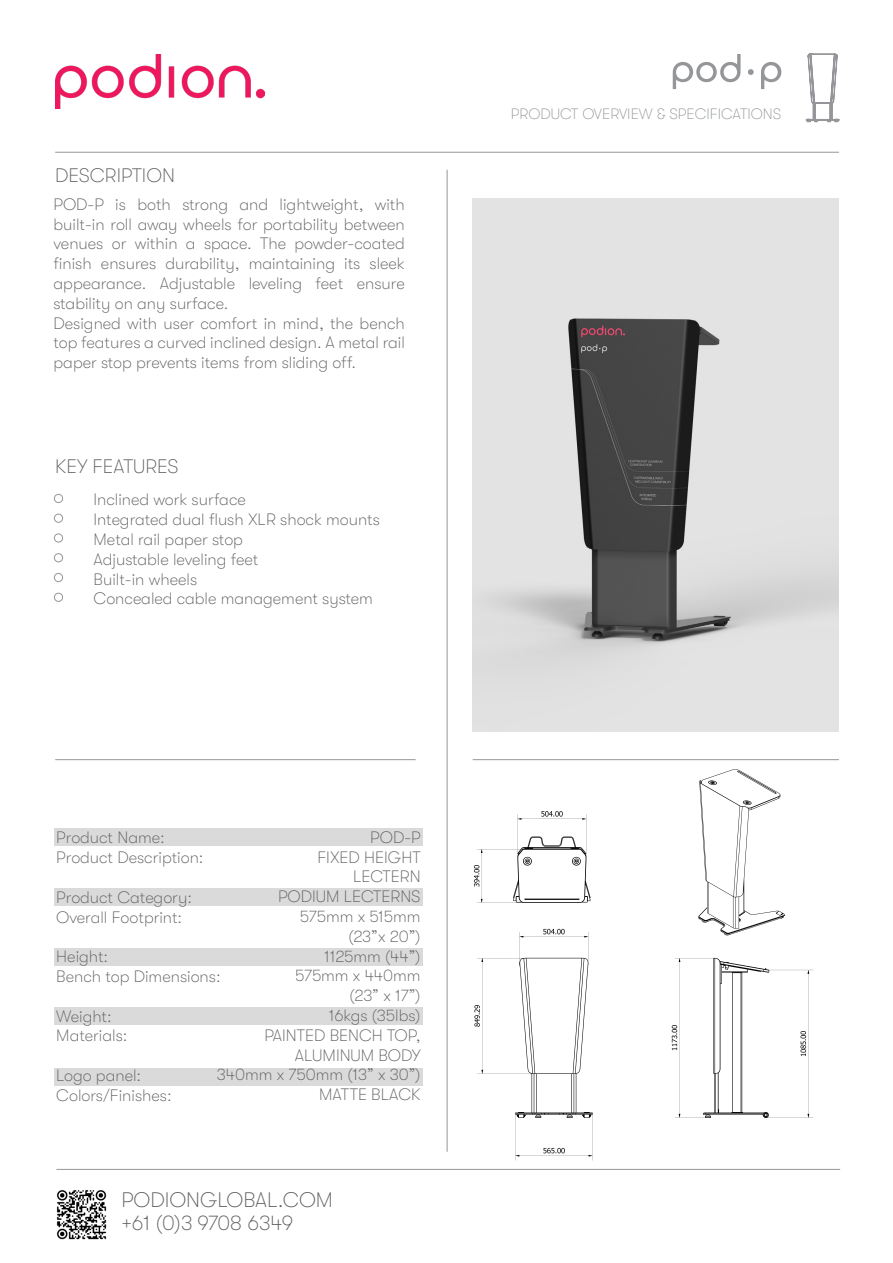
<style>
.page{position:relative;width:893px;height:1263px;background:#fff}
.page>*{position:absolute;margin:0;border:0;box-sizing:border-box;transform-origin:0 0}
.t1{font:100 21px "GT Walsheim";color:#5e5e5e}
.t2{font:100 19.5px "GT Walsheim";color:#5e5e5e}
.t3{font:100 16.5px/19.8px "GT Walsheim";color:#5e5e5e;text-align:justify}
.t4{font:100 15px "GT Walsheim";color:#949699}
</style>
<div class="page">
<img style="left:55px;top:54px;width:209px;height:54px">
<hr style="left:55px;top:152px;width:784px;height:1px;background:#949699">
<hr style="left:473px;top:759px;width:366px;height:1px;background:#949699">
<hr style="left:55px;top:759px;width:361px;height:1px;background:#949699">
<hr style="left:447px;top:170px;width:1px;height:982px;background:#949699">
<img style="left:472px;top:198px;width:366px;height:533px">
<hr style="left:56px;top:1169px;width:784px;height:1px;background:#949699">
<img style="left:56px;top:1190px;width:51px;height:50px">
<svg style="left:761px;top:62px;width:20px;height:27px"></svg>
<svg style="left:748px;top:69px;width:6px;height:6px"></svg>
<svg style="left:673px;top:54px;width:68px;height:35px"></svg>
<svg style="left:698px;top:769px;width:87px;height:166px"></svg>
<svg style="left:672px;top:958px;width:141px;height:160px"></svg>
<svg style="left:474px;top:811px;width:117px;height:92px"></svg>
<svg style="left:474px;top:929px;width:119px;height:231px"></svg>
<svg style="left:806px;top:53px;width:33px;height:69px"></svg>
<div style="left:54px;top:829px;width:369px;height:17px;background:#dadada"></div>
<div style="left:54px;top:889px;width:369px;height:17px;background:#dadada"></div>
<div style="left:54px;top:1068px;width:369px;height:17px;background:#dadada"></div>
<div style="left:54px;top:948px;width:369px;height:18px;background:#dadada"></div>
<div style="left:54px;top:1008px;width:369px;height:17px;background:#dadada"></div>
<div style="left:54px;top:494px;width:9px;height:9px;border:1px solid #949699;border-radius:50%"></div>
<div style="left:54px;top:514px;width:9px;height:9px;border:1px solid #949699;border-radius:50%"></div>
<div style="left:54px;top:533px;width:9px;height:9px;border:1px solid #949699;border-radius:50%"></div>
<div style="left:54px;top:553px;width:9px;height:9px;border:1px solid #949699;border-radius:50%"></div>
<div style="left:54px;top:573px;width:9px;height:9px;border:1px solid #949699;border-radius:50%"></div>
<div style="left:54px;top:593px;width:9px;height:9px;border:1px solid #949699;border-radius:50%"></div>
<p class="t2" style="left:55px;top:164px;width:121px">DESCRIPTION</p>
<p class="t3" style="left:54px;top:194px;width:353px">POD-P is both strong and lightweight, with built-in roll away wheels for portability between venues or within a space. The powder-coated finish ensures durability, maintaining its sleek appearance. Adjustable leveling feet ensure stability on any surface.</p>
<p class="t3" style="left:54px;top:313px;width:353px">Designed with user comfort in mind, the bench top features a curved inclined design. A metal rail paper stop prevents items from sliding off.</p>
<p class="t2" style="left:55px;top:455px;width:125px">KEY FEATURES</p>
<p class="t3" style="left:94px;top:490px;width:154px">Inclined work surface</p>
<p class="t3" style="left:94px;top:510px;width:288px">Integrated dual flush XLR shock mounts</p>
<p class="t3" style="left:94px;top:530px;width:151px">Metal rail paper stop</p>
<p class="t3" style="left:94px;top:549px;width:166px">Adjustable leveling feet</p>
<p class="t3" style="left:94px;top:569px;width:105px">Built-in wheels</p>
<p class="t3" style="left:94px;top:589px;width:281px">Concealed cable management system</p>
<p class="t3" style="left:370px;top:827px;width:52px">POD-P</p>
<p class="t3" style="left:317px;top:847px;width:105px">FIXED HEIGHT</p>
<p class="t3" style="left:353px;top:867px;width:69px">LECTERN</p>
<p class="t3" style="left:278px;top:887px;width:144px">PODIUM LECTERNS</p>
<p class="t3" style="left:300px;top:906px;width:122px">575mm x 515mm</p>
<p class="t3" style="left:348px;top:926px;width:74px">(23”x 20”)</p>
<p class="t3" style="left:324px;top:946px;width:98px">1125mm (44”)</p>
<p class="t3" style="left:295px;top:966px;width:127px">575mm x 440mm</p>
<p class="t3" style="left:349px;top:986px;width:73px">(23” x 17”)</p>
<p class="t3" style="left:329px;top:1005px;width:93px">16kgs (35lbs)</p>
<p class="t3" style="left:264px;top:1025px;width:158px;text-align:right">PAINTED BENCH TOP,<br>ALUMINUM BODY</p>
<p class="t3" style="left:217px;top:1065px;width:205px">340mm x 750mm (13” x 30”)</p>
<p class="t3" style="left:319px;top:1085px;width:103px">MATTE BLACK</p>
<p class="t3" style="left:56px;top:828px;width:110px">Product Name:</p>
<p class="t3" style="left:56px;top:848px;width:149px">Product Description:</p>
<p class="t3" style="left:56px;top:887px;width:137px">Product Category:</p>
<p class="t3" style="left:56px;top:907px;width:127px">Overall Footprint:</p>
<p class="t3" style="left:56px;top:947px;width:53px">Height:</p>
<p class="t3" style="left:56px;top:967px;width:166px">Bench top Dimensions:</p>
<p class="t3" style="left:56px;top:1006px;width:57px">Weight:</p>
<p class="t3" style="left:56px;top:1026px;width:73px">Materials:</p>
<p class="t3" style="left:56px;top:1066px;width:86px">Logo panel:</p>
<p class="t3" style="left:56px;top:1085px;width:117px">Colors/Finishes:</p>
<p class="t1" style="left:121px;top:1188px;width:213px">PODIONGLOBAL.COM</p>
<p class="t1" style="left:121px;top:1211px;width:173px">+61 (0)3 9708 6349</p>
<p class="t4" style="left:511px;top:105px;width:272px">PRODUCT OVERVIEW &amp; SPECIFICATIONS</p>
</div>
